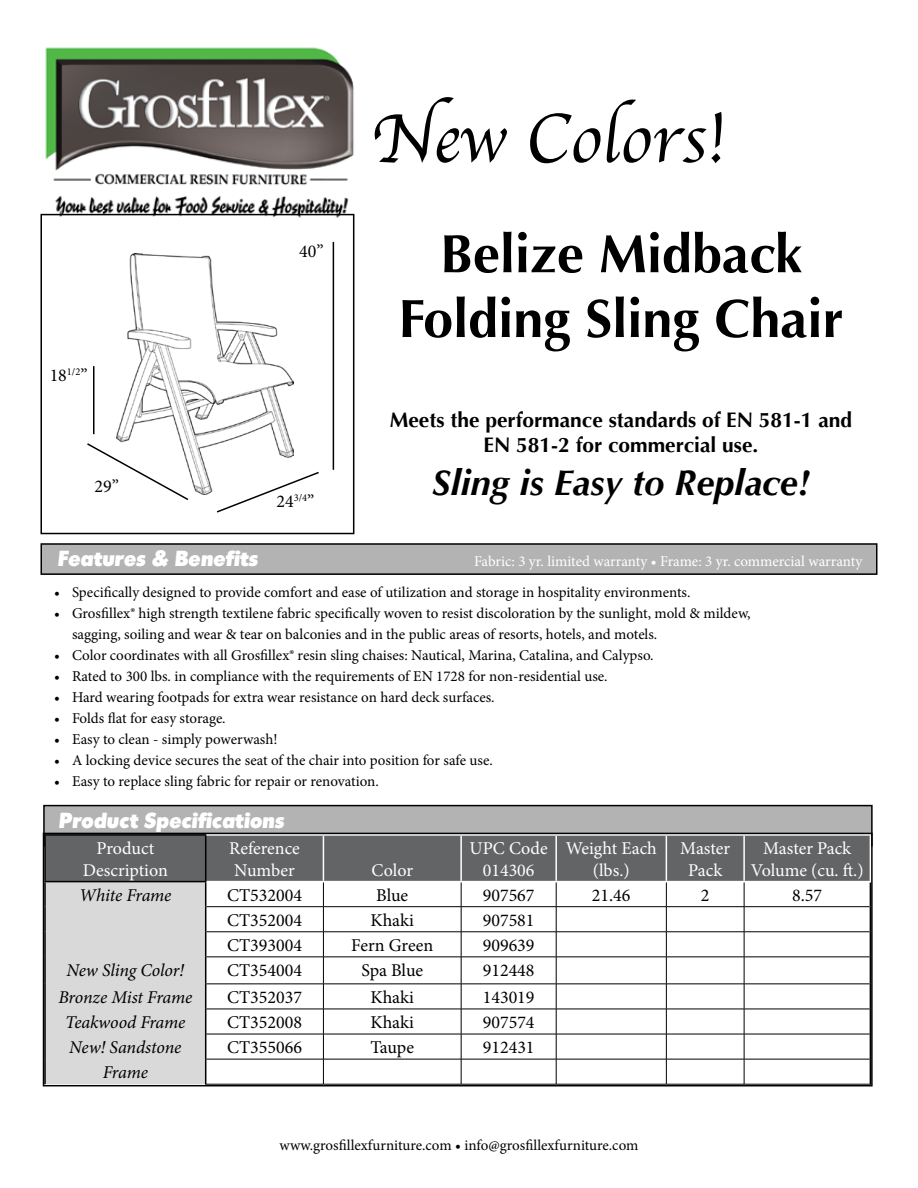
<style>
.page{position:relative;width:918px;height:1188px;background:#fff}
.page>*{position:absolute;margin:0;border:0;box-sizing:border-box;transform-origin:0 0}
.t1{font:72px "Apple Chancery";color:#000}
.t2{font:700 54px/64.8px "Optima";color:#000;text-align:center}
.t3{font:italic 700 36px "Optima";color:#000}
.t4{font:700 21px/25.2px "Optima";color:#000;text-align:center}
.t5{font:italic 21px "Admisi Display S Si";color:#fff}
.t6{font:18px "Minion Pro";color:#000}
.t7{font:18px/21.6px "Minion Pro";color:#fff;text-align:center}
.t8{font:italic 18px "Minion Pro";letter-spacing:-.01em;color:#000}
.t9{font:15px/21px "Minion Pro";color:#000}
.t10{font:15px "Minion Pro";color:#fff}
</style>
<div class="page">
<img style="left:40px;top:47px;width:315px;height:174px">
<img style="left:117px;top:254px;width:176px;height:241px">
<div style="left:40px;top:214px;width:314px;height:320px;border:2px solid #000"></div>
<div style="left:41px;top:544px;width:836px;height:30px;background:#b3b3b3"></div>
<div style="left:40px;top:543px;width:838px;height:32px;border:2px solid #000"></div>
<hr style="left:333px;top:242px;width:1px;height:228px;background:#000">
<hr style="left:93px;top:366px;width:1px;height:68px;background:#000">
<div style="left:44px;top:806px;width:828px;height:40px;background:#b3b3b3"></div>
<div style="left:43px;top:805px;width:830px;height:41px;border:2px solid #000"></div>
<svg style="left:46px;top:836px;width:824px;height:247px"></svg>
<hr style="left:205px;top:836px;width:1px;height:45px;background:#000">
<hr style="left:323px;top:836px;width:1px;height:45px;background:#fff">
<hr style="left:460px;top:836px;width:2px;height:45px;background:#fff">
<hr style="left:555px;top:836px;width:2px;height:45px;background:#fff">
<hr style="left:666px;top:836px;width:1px;height:45px;background:#fff">
<hr style="left:743px;top:836px;width:2px;height:45px;background:#fff">
<hr style="left:206px;top:881px;width:117px;height:1px;background:#fff">
<hr style="left:323px;top:881px;width:138px;height:1px;background:#fff">
<hr style="left:461px;top:881px;width:95px;height:1px;background:#fff">
<hr style="left:556px;top:881px;width:110px;height:1px;background:#fff">
<hr style="left:666px;top:881px;width:78px;height:1px;background:#fff">
<hr style="left:744px;top:881px;width:127px;height:1px;background:#fff">
<hr style="left:44px;top:881px;width:162px;height:1px;background:#000">
<div style="left:43px;top:833px;width:830px;height:253px;border:2px solid #000"></div>
<svg style="left:87px;top:442px;width:103px;height:58px"></svg>
<svg style="left:215px;top:471px;width:104px;height:42px"></svg>
<p class="t6" style="left:50px;top:364px;width:40px">18<sup>1/2</sup>”</p>
<p class="t6" style="left:94px;top:474px;width:26px">29”</p>
<p class="t6" style="left:299px;top:239px;width:26px">40”</p>
<p class="t6" style="left:276px;top:489px;width:40px">24<sup>3/4</sup>”</p>
<h1 class="t1" style="left:370px;top:81px;width:356px">New Colors!</h1>
<h2 class="t2" style="left:399px;top:222px;width:446px">Belize Midback<br>Folding Sling Chair</h2>
<h3 class="t4" style="left:390px;top:408px;width:464px">Meets the performance standards of EN 581-1 and<br>EN 581-2 for commercial use.</h3>
<h3 class="t3" style="left:432px;top:462px;width:379px">Sling is Easy to Replace!</h3>
<h3 class="t5" style="left:58px;top:547px;width:202px">Features &amp; Benefits</h3>
<p class="t10" style="left:474px;top:551px;width:390px">Fabric: 3 yr. limited warranty • Frame: 3 yr. commercial warranty</p>
<p class="t9" style="left:54px;top:581px;width:638px">• Specifically designed to provide comfort and ease of utilization and storage in hospitality environments.</p>
<p class="t9" style="left:72px;top:602px;width:680px;text-indent:-18px">• Grosfillex® high strength textilene fabric specifically woven to resist discoloration by the sunlight, mold &amp; mildew, sagging, soiling and wear &amp; tear on balconies and in the public areas of resorts, hotels, and motels.</p>
<p class="t9" style="left:54px;top:644px;width:601px">• Color coordinates with all Grosfillex® resin sling chaises: Nautical, Marina, Catalina, and Calypso.</p>
<p class="t9" style="left:54px;top:665px;width:555px">• Rated to 300 lbs. in compliance with the requirements of EN 1728 for non-residential use.</p>
<p class="t9" style="left:54px;top:686px;width:442px">• Hard wearing footpads for extra wear resistance on hard deck surfaces.</p>
<p class="t9" style="left:54px;top:707px;width:173px">• Folds flat for easy storage.</p>
<p class="t9" style="left:54px;top:728px;width:225px">• Easy to clean - simply powerwash!</p>
<p class="t9" style="left:54px;top:749px;width:440px">• A locking device secures the seat of the chair into position for safe use.</p>
<p class="t9" style="left:54px;top:770px;width:326px">• Easy to replace sling fabric for repair or renovation.</p>
<h3 class="t5" style="left:59px;top:808px;width:227px">Product Specifications</h3>
<p class="t7" style="left:83px;top:838px;width:87px">Product<br>Description</p>
<p class="t7" style="left:229px;top:838px;width:72px;text-align:left">Reference<br>Number</p>
<p class="t7" style="left:372px;top:859px;width:43px">Color</p>
<p class="t7" style="left:470px;top:838px;width:80px">UPC Code<br>014306</p>
<p class="t7" style="left:566px;top:838px;width:93px">Weight Each (lbs.)</p>
<p class="t7" style="left:680px;top:838px;width:51px">Master<br>Pack</p>
<p class="t7" style="left:751px;top:838px;width:114px">Master Pack<br>Volume (cu. ft.)</p>
<p class="t8" style="left:79px;top:883px;width:94px">White Frame</p>
<p class="t6" style="left:227px;top:883px;width:76px">CT532004</p>
<p class="t6" style="left:376px;top:883px;width:34px">Blue</p>
<p class="t6" style="left:483px;top:883px;width:53px">907567</p>
<p class="t6" style="left:592px;top:883px;width:40px">21.46</p>
<p class="t6" style="left:701px;top:883px;width:10px">2</p>
<p class="t6" style="left:792px;top:883px;width:32px">8.57</p>
<p class="t6" style="left:227px;top:908px;width:76px">CT352004</p>
<p class="t6" style="left:370px;top:908px;width:45px">Khaki</p>
<p class="t6" style="left:483px;top:908px;width:53px">907581</p>
<p class="t6" style="left:227px;top:933px;width:76px">CT393004</p>
<p class="t6" style="left:351px;top:933px;width:83px">Fern Green</p>
<p class="t6" style="left:483px;top:933px;width:53px">909639</p>
<p class="t8" style="left:67px;top:958px;width:119px">New Sling Color!</p>
<p class="t6" style="left:227px;top:958px;width:76px">CT354004</p>
<p class="t6" style="left:361px;top:958px;width:63px">Spa Blue</p>
<p class="t6" style="left:483px;top:958px;width:53px">912448</p>
<p class="t8" style="left:58px;top:985px;width:135px">Bronze Mist Frame</p>
<p class="t6" style="left:227px;top:985px;width:76px">CT352037</p>
<p class="t6" style="left:370px;top:985px;width:45px">Khaki</p>
<p class="t6" style="left:483px;top:985px;width:53px">143019</p>
<p class="t8" style="left:65px;top:1010px;width:122px">Teakwood Frame</p>
<p class="t6" style="left:227px;top:1010px;width:76px">CT352008</p>
<p class="t6" style="left:371px;top:1010px;width:45px">Khaki</p>
<p class="t6" style="left:483px;top:1010px;width:53px">907574</p>
<p class="t8" style="left:69px;top:1035px;width:114px">New! Sandstone</p>
<p class="t6" style="left:227px;top:1035px;width:76px">CT355066</p>
<p class="t6" style="left:371px;top:1035px;width:45px">Taupe</p>
<p class="t6" style="left:483px;top:1035px;width:53px">912431</p>
<p class="t8" style="left:103px;top:1060px;width:47px">Frame</p>
<p class="t9" style="left:280px;top:1135px;width:360px">www.grosfillexfurniture.com • info@grosfillexfurniture.com</p>
</div>
